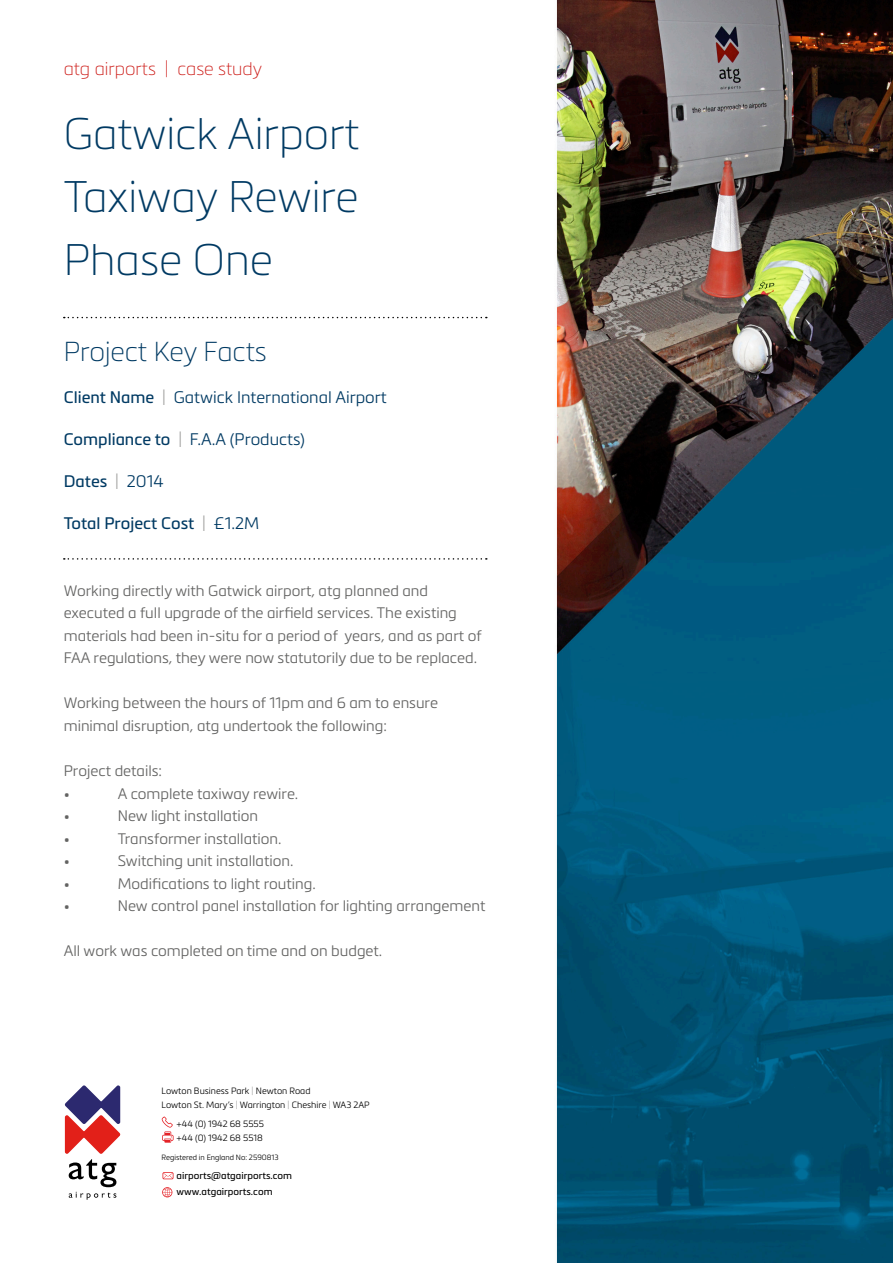
<style>
.page{position:relative;width:893px;height:1263px;background:#fff}
.page>*{position:absolute;margin:0;border:0;box-sizing:border-box;transform-origin:0 0}
.t1{font:43.5px/63px "Metronic Pro Air";color:#003a63;text-align:justify}
.t2{font:27px "Metronic Pro Air";color:#003a63}
.t3{font:18px "Metronic Pro Air";color:#cd1c18}
.t4{font:300 16.5px "Metronic Pro";color:#003a63}
.t5{font:16.5px "Metronic Pro";color:#003a63}
.t6{font:300 15px/22.5px "Metronic Pro";color:#636362}
.t7{font:9.75px "Metronic Pro";color:#000}
.t8{font:300 9px/13.5px "Metronic Pro";color:#000}
.t9{font:300 7.5px "Metronic Pro";color:#000}
.s1{font-weight:400}
.s2{color:#9d9d9c}
.s3{font-weight:300;color:#9d9d9c}
.s4{font-weight:300}
.s5{color:#9b9a9a}
</style>
<div class="page">
<img style="left:63px;top:0;width:830px;height:1263px">
<svg style="left:65px;top:1085px;width:55px;height:115px"></svg>
<svg style="left:162px;top:1116px;width:12px;height:27px"></svg>
<svg style="left:162px;top:1187px;width:10px;height:10px"></svg>
<svg style="left:162px;top:1172px;width:12px;height:7px"></svg>
<svg style="left:64px;top:558px;width:423px;height:2px"></svg>
<svg style="left:64px;top:317px;width:423px;height:1px"></svg>
<p class="t3" style="left:64px;top:56px;width:200px">atg airports | case study</p>
<p class="t1" style="left:64px;top:99px;width:297px">Gatwick Airport Taxiway Rewire Phase One</p>
<p class="t2" style="left:64px;top:333px;width:204px">Project Key Facts</p>
<p class="t4" style="left:64px;top:386px;width:325px"><span class="s1">Client Name</span> <span class="s2">|</span> Gatwick International Airport</p>
<p class="t4" style="left:64px;top:428px;width:243px"><span class="s1">Compliance to</span> <span class="s2">|</span> F.A.A (Products)</p>
<p class="t5" style="left:64px;top:469px;width:101px">Dates <span class="s3">|</span> <span class="s4">2014</span></p>
<p class="t5" style="left:64px;top:511px;width:197px">Total Project Cost <span class="s3">|</span> <span class="s4">£1.2M</span></p>
<p class="t6" style="left:64px;top:579px;width:420px">Working directly with Gatwick airport, atg planned and executed a full upgrade of the airfield services. The existing materials had been in-situ for a period of years, and as part of FAA regulations, they were now statutorily due to be replaced.</p>
<p class="t6" style="left:64px;top:691px;width:376px">Working between the hours of 11pm and 6 am to ensure minimal disruption, atg undertook the following:</p>
<p class="t6" style="left:64px;top:759px;width:100px">Project details:</p>
<p class="t6" style="left:64px;top:781px;width:8px">•</p>
<p class="t6" style="left:118px;top:781px;width:182px">A complete taxiway rewire.</p>
<p class="t6" style="left:64px;top:804px;width:8px">•</p>
<p class="t6" style="left:118px;top:804px;width:142px">New light installation</p>
<p class="t6" style="left:64px;top:826px;width:8px">•</p>
<p class="t6" style="left:118px;top:826px;width:165px">Transformer installation.</p>
<p class="t6" style="left:64px;top:849px;width:8px">•</p>
<p class="t6" style="left:118px;top:849px;width:177px">Switching unit installation.</p>
<p class="t6" style="left:64px;top:871px;width:8px">•</p>
<p class="t6" style="left:118px;top:871px;width:200px">Modifications to light routing.</p>
<p class="t6" style="left:64px;top:894px;width:8px">•</p>
<p class="t6" style="left:118px;top:894px;width:369px">New control panel installation for lighting arrangement</p>
<p class="t6" style="left:64px;top:939px;width:320px">All work was completed on time and on budget.</p>
<p class="t8" style="left:162px;top:1084px;width:210px">Lowton Business Park <span class="s5">|</span> Newton Road<br>Lowton St. Mary’s <span class="s5">|</span> Warrington <span class="s5">|</span> Cheshire <span class="s5">|</span> WA3 2AP</p>
<p class="t8" style="left:177px;top:1117px;width:89px">+44 (0) 1942 68 5555</p>
<p class="t8" style="left:177px;top:1130px;width:88px">+44 (0) 1942 68 5518</p>
<p class="t9" style="left:162px;top:1152px;width:119px">Registered in England No: 2590813</p>
<p class="t7" style="left:177px;top:1185px;width:97px">www.atgairports.com</p>
<p class="t7" style="left:177px;top:1168px;width:117px">airports@atgairports.com</p>
</div>
